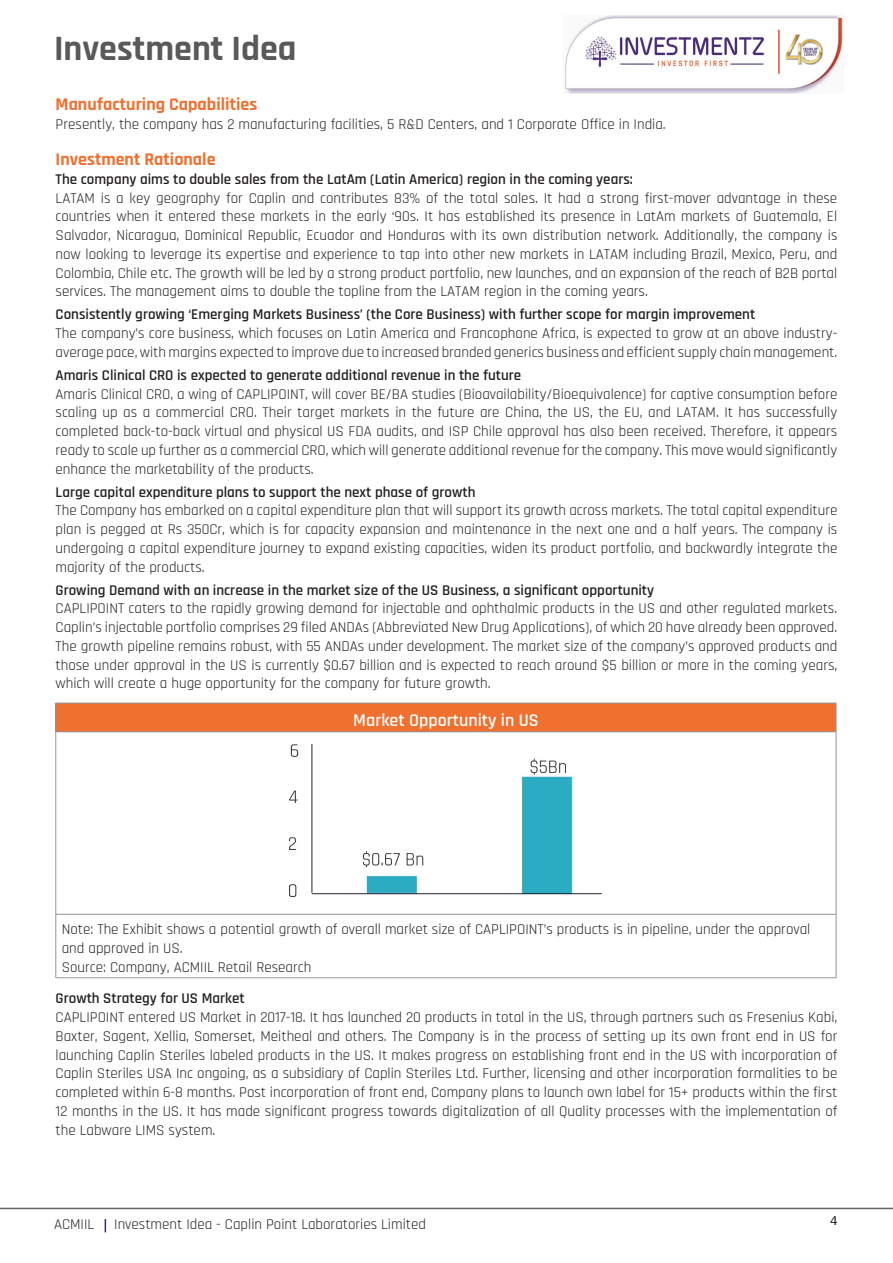
<style>
.page{position:relative;width:893px;height:1263px;background:#fff}
.page>*{position:absolute;margin:0;border:0;box-sizing:border-box;transform-origin:0 0}
.t1{font:700 36px "Rajdhani";color:#595959}
.t2{font:700 18px "Rajdhani";color:#ef702f}
.t3{font:600 18px "Rajdhani";color:#fff}
.t4{font:15px/18.8px "Rajdhani";color:#231f20;text-align:justify}
.t5{font:600 15px "Rajdhani";color:#231f20}
.t6{font:12px "Rupee Foradian";color:#231f20}
</style>
<div class="page">
<hr style="left:0;top:1208px;width:893px;height:1px;background:#636366">
<svg style="left:105px;top:1219px;width:1px;height:13px"></svg>
<img style="left:565px;top:16px;width:278px;height:77px">
<div style="left:56px;top:703px;width:780px;height:29px;background:#ef702f"></div>
<hr style="left:56px;top:703px;width:780px;height:1px;background:#939598">
<svg style="left:56px;top:703px;width:1px;height:28px"></svg>
<svg style="left:836px;top:703px;width:1px;height:29px"></svg>
<hr style="left:56px;top:731px;width:780px;height:1px;background:#939598">
<hr style="left:56px;top:732px;width:1px;height:182px;background:#939598">
<hr style="left:836px;top:732px;width:1px;height:182px;background:#939598">
<hr style="left:56px;top:914px;width:780px;height:1px;background:#939598">
<hr style="left:56px;top:914px;width:1px;height:63px;background:#939598">
<hr style="left:836px;top:914px;width:1px;height:63px;background:#939598">
<hr style="left:56px;top:977px;width:780px;height:1px;background:#939598">
<img style="left:289px;top:744px;width:312px;height:153px">
<h1 class="t1" style="left:54px;top:26px;width:244px">Investment Idea</h1>
<p class="t2" style="left:56px;top:94px;width:203px">Manufacturing Capabilities</p>
<p class="t4" style="left:56px;top:115px;width:612px">Presently, the company has 2 manufacturing facilities, 5 R&amp;D Centers, and 1 Corporate Office in India.</p>
<p class="t2" style="left:56px;top:148px;width:161px">Investment Rationale</p>
<p class="t5" style="left:56px;top:170px;width:579px">The company aims to double sales from the LatAm (Latin America) region in the coming years:</p>
<p class="t4" style="left:56px;top:189px;width:783px">LATAM is a key geography for Caplin and contributes 83% of the total sales. It had a strong first-mover advantage in these countries when it entered these markets in the early ‘90s. It has established its presence in LatAm markets of Guatemala, El Salvador, Nicaragua, Dominical Republic, Ecuador and Honduras with its own distribution network. Additionally, the company is now looking to leverage its expertise and experience to tap into other new markets in LATAM including Brazil, Mexico, Peru, and Colombia, Chile etc. The growth will be led by a strong product portfolio, new launches, and an expansion of the reach of B2B portal services. The management aims to double the topline from the LATAM region in the coming years.</p>
<p class="t5" style="left:56px;top:306px;width:701px">Consistently growing ‘Emerging Markets Business’ (the Core Business) with further scope for margin improvement</p>
<p class="t4" style="left:56px;top:324px;width:783px">The company’s core business, which focuses on Latin America and Francophone Africa, is expected to grow at an above industry&shy;average pace, with margins expected to improve due to increased branded generics business and efficient supply chain management.</p>
<p class="t5" style="left:56px;top:366px;width:467px">Amaris Clinical CRO is expected to generate additional revenue in the future</p>
<p class="t4" style="left:56px;top:385px;width:783px">Amaris Clinical CRO, a wing of CAPLIPOINT, will cover BE/BA studies (Bioavailability/Bioequivalence) for captive consumption before scaling up as a commercial CRO. Their target markets in the future are China, the US, the EU, and LATAM. It has successfully completed back-to-back virtual and physical US FDA audits, and ISP Chile approval has also been received. Therefore, it appears ready to scale up further as a commercial CRO, which will generate additional revenue for the company. This move would significantly enhance the marketability of the products.</p>
<p class="t5" style="left:56px;top:483px;width:421px">Large capital expenditure plans to support the next phase of growth</p>
<p class="t4" style="left:56px;top:502px;width:783px">The Company has embarked on a capital expenditure plan that will support its growth across markets. The total capital expenditure plan is pegged at Rs 350Cr, which is for capacity expansion and maintenance in the next one and a half years. The company is undergoing a capital expenditure journey to expand existing capacities, widen its product portfolio, and backwardly integrate the majority of the products.</p>
<p class="t5" style="left:56px;top:581px;width:600px">Growing Demand with an increase in the market size of the US Business, a significant opportunity</p>
<p class="t4" style="left:56px;top:600px;width:783px">CAPLIPOINT caters to the rapidly growing demand for injectable and ophthalmic products in the US and other regulated markets.<br>Caplin’s injectable portfolio comprises 29 filed ANDAs (Abbreviated New Drug Applications), of which 20 have already been approved.<br>The growth pipeline remains robust, with 55 ANDAs under development. The market size of the company’s approved products and those under approval in the US is currently $0.67 billion and is expected to reach around $5 billion or more in the coming years, which will create a huge opportunity for the company for future growth.</p>
<p class="t3" style="left:353px;top:709px;width:187px">Market Opportunity in US</p>
<p class="t4" style="left:62px;top:920px;width:750px;text-align:left">Note: The Exhibit shows a potential growth of overall market size of CAPLIPOINT’s products is in pipeline, under the approval and approved in US.<br>Source: Company, ACMIIL Retail Research</p>
<p class="t5" style="left:56px;top:990px;width:191px">Growth Strategy for US Market</p>
<p class="t4" style="left:56px;top:1008px;width:783px">CAPLIPOINT entered US Market in 2017-18. It has launched 20 products in total in the US, through partners such as Fresenius Kabi, Baxter, Sagent, Xellia, Somerset, Meitheal and others. The Company is in the process of setting up its own front end in US for launching Caplin Steriles labeled products in the US. It makes progress on establishing front end in the US with incorporation of Caplin Steriles USA Inc ongoing, as a subsidiary of Caplin Steriles Ltd. Further, licensing and other incorporation formalities to be completed within 6-8 months. Post incorporation of front end, Company plans to launch own label for 15+ products within the first 12 months in the US. It has made significant progress towards digitalization of all Quality processes with the implementation of the Labware LIMS system.</p>
<p class="t4" style="left:54px;top:1215px;width:42px">ACMIIL</p>
<p class="t4" style="left:114px;top:1215px;width:313px">Investment Idea - Caplin Point Laboratories Limited</p>
<p class="t6" style="left:830px;top:1213px;width:9px">4</p>
</div>
